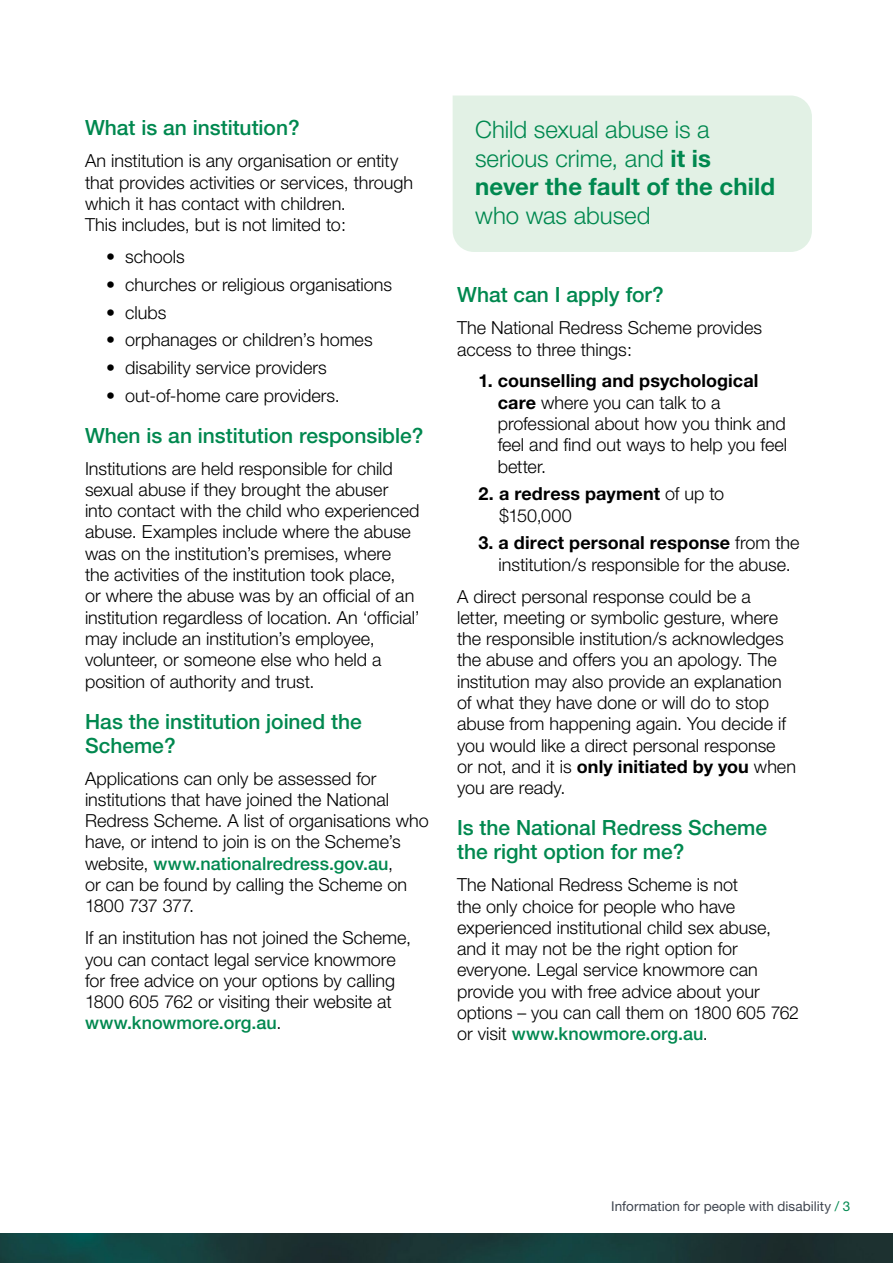
<style>
.page{position:relative;width:893px;height:1263px;background:#fff}
.page>*{position:absolute;margin:0;border:0;box-sizing:border-box;transform-origin:0 0}
.t1{font:300 24px/28.5px "Helvetica Neue";letter-spacing:-.005em;color:#00884f}
.t2{font:500 21px/24px "Helvetica Neue";color:#00884f}
.t3{font:300 18px/21.3px "Helvetica Neue";color:#000}
.t4{font:700 18px/21.3px "Helvetica Neue";letter-spacing:.005em;color:#000}
.t5{font:13.5px "Helvetica Neue";letter-spacing:.005em;color:#3f454f}
.s1{font-weight:500;color:#00884f}
.s2{font-weight:700}
.s3{font-weight:300}
.s4{color:#00884f}
</style>
<div class="page">
<div style="left:453px;top:96px;width:359px;height:156px;background:#e2f1e5"></div>
<img style="left:0;top:1233px;width:893px;height:30px">
<p class="t2" style="left:85px;top:116px;width:216px">What is an institution?</p>
<p class="t3" style="left:85px;top:150px;width:330px">An institution is any organisation or entity that provides activities or services, through which it has contact with children.<br>This includes, but is not limited to:</p>
<p class="t3" style="left:106px;top:246px;width:80px">• schools</p>
<p class="t3" style="left:106px;top:273px;width:287px">• churches or religious organisations</p>
<p class="t3" style="left:106px;top:301px;width:62px">• clubs</p>
<p class="t3" style="left:106px;top:329px;width:268px">• orphanages or children’s homes</p>
<p class="t3" style="left:106px;top:356px;width:222px">• disability service providers</p>
<p class="t3" style="left:106px;top:384px;width:235px">• out-of-home care providers.</p>
<p class="t2" style="left:85px;top:423px;width:340px">When is an institution responsible?</p>
<p class="t3" style="left:85px;top:457px;width:336px">Institutions are held responsible for child sexual abuse if they brought the abuser into contact with the child who experienced abuse. Examples include where the abuse was on the institution’s premises, where the activities of the institution took place,<br>or where the abuse was by an official of an institution regardless of location. An ‘official’ may include an institution’s employee, volunteer, or someone else who held a position of authority and trust.</p>
<p class="t2" style="left:85px;top:709px;width:278px">Has the institution joined the<br>Scheme?</p>
<p class="t3" style="left:85px;top:767px;width:345px">Applications can only be assessed for institutions that have joined the National Redress Scheme. A list of organisations who have, or intend to join is on the Scheme’s website, <span class="s1">www.nationalredress.gov.au</span>,<br>or can be found by calling the Scheme on 1800 737 377.</p>
<p class="t3" style="left:85px;top:927px;width:328px">If an institution has not joined the Scheme, you can contact legal service knowmore for free advice on your options by calling 1800 605 762 or visiting their website at <span class="s1">www.knowmore.org.au</span>.</p>
<h1 class="t1" style="left:475px;top:115px;width:301px">Child sexual abuse is a serious crime, and <span class="s2">it is never the fault of the child</span></h1>
<h1 class="t1" style="left:475px;top:200px;width:177px">who was abused</h1>
<p class="t2" style="left:457px;top:283px;width:208px">What can I apply for?</p>
<p class="t3" style="left:457px;top:317px;width:307px">The National Redress Scheme provides access to three things:</p>
<p class="t3" style="left:498px;top:370px;width:291px;text-indent:-19px"><span class="s2">1. counselling and psychological care</span> where you can talk to a professional about how you think and feel and find out ways to help you feel better.</p>
<p class="t4" style="left:499px;top:483px;width:227px;text-indent:-21px">2. a redress payment <span class="s3">of up to $150,000</span></p>
<p class="t3" style="left:499px;top:532px;width:302px;text-indent:-20px"><span class="s2">3. a direct personal response</span> from the institution/s responsible for the abuse.</p>
<p class="t3" style="left:457px;top:585px;width:340px">A direct personal response could be a letter, meeting or symbolic gesture, where the responsible institution/s acknowledges the abuse and offers you an apology. The institution may also provide an explanation of what they have done or will do to stop abuse from happening again. You decide if you would like a direct personal response<br>or not, and it is <span class="s2">only initiated by you</span> when you are ready.</p>
<p class="t2" style="left:457px;top:816px;width:312px">Is the National Redress Scheme the right option for me?</p>
<p class="t3" style="left:457px;top:874px;width:343px">The National Redress Scheme is not<br>the only choice for people who have experienced institutional child sex abuse, and it may not be the right option for everyone. Legal service knowmore can provide you with free advice about your options – you can call them on 1800 605 762 or visit <span class="s1">www.knowmore.org.au</span>.</p>
<p class="t5" style="left:611px;top:1198px;width:241px">Information for people with disability <span class="s4">/ 3</span></p>
</div>
